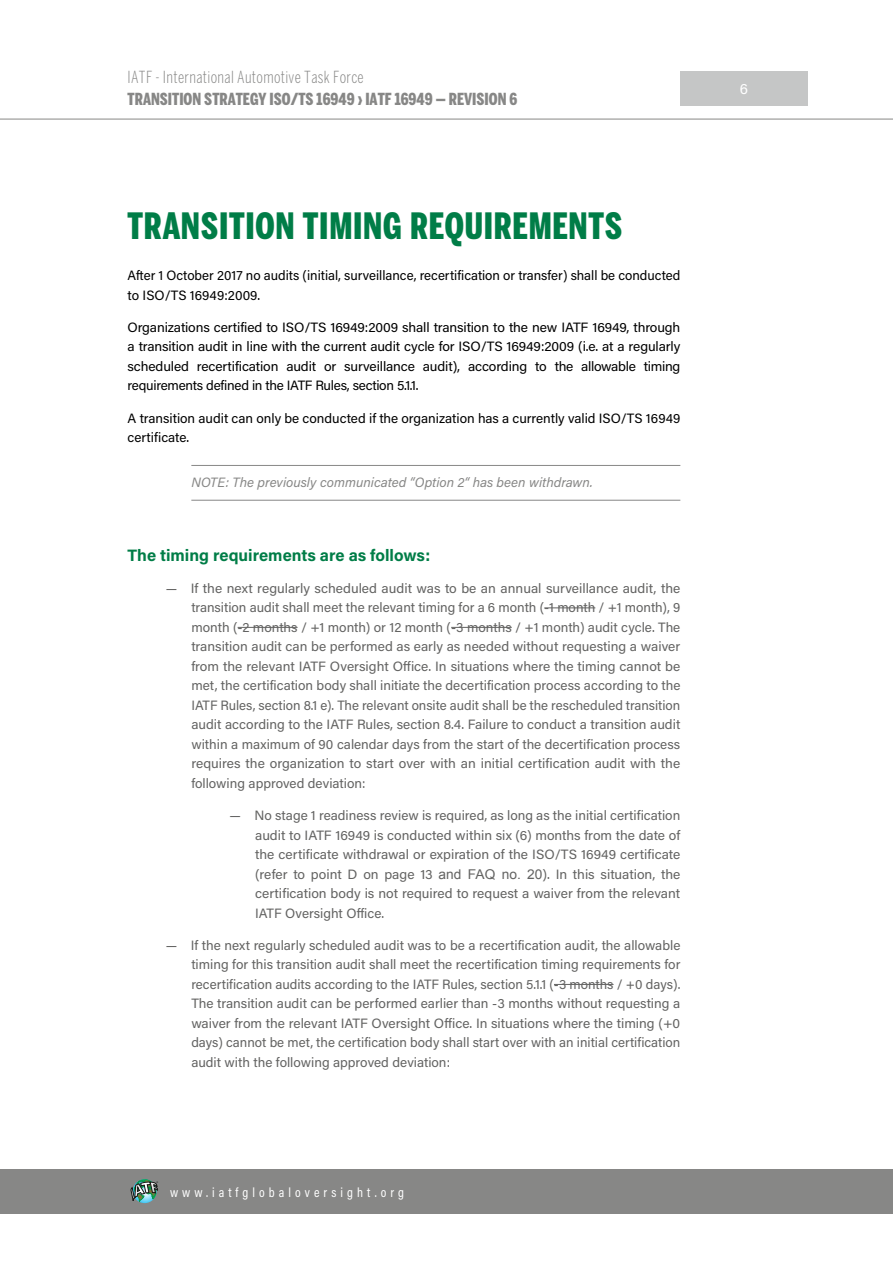
<style>
.page{position:relative;width:893px;height:1263px;background:#fff}
.page>*{position:absolute;margin:0;border:0;box-sizing:border-box;transform-origin:0 0}
.t1{font:900 extra-condensed 36px "Benton Sans";letter-spacing:.02em;color:#007d47}
.t2{font:900 extra-condensed 16.5px "Benton Sans";color:#878786}
.t3{font:300 extra-condensed 16.5px "Benton Sans";letter-spacing:.02em;color:#878786}
.t4{font:700 16.5px "Acumin Pro";color:#007d47}
.t5{font:15px "Acumin Pro";color:#fff}
.t6{font:13.5px/19.5px "Acumin Pro";color:#636362;text-align:justify}
.t7{font:13.5px/19.5px "Acumin Pro";color:#000}
.t8{font:italic 13.5px "Acumin Pro";color:#878786}
.t9{font:13.5px "Acumin Pro Cond";letter-spacing:.3em;color:#fff}
.t10{font:300 2.25px "Helvetica Neue";color:#000}
.s1{font-family:"Arial"}
</style>
<div class="page">
<div style="left:0;top:1170px;width:893px;height:44px;background:#878786"></div>
<hr style="left:0;top:119px;width:893px;height:1px;background:#878786">
<div style="left:680px;top:71px;width:127px;height:34px;background:#c5c6c6"></div>
<svg style="left:131px;top:1179px;width:27px;height:24px"></svg>
<hr style="left:191px;top:465px;width:489px;height:1px;background:#878786">
<hr style="left:191px;top:500px;width:489px;height:1px;background:#878786">
<hr style="left:544px;top:607px;width:51px;height:1px;background:#636362">
<hr style="left:238px;top:627px;width:60px;height:1px;background:#636362">
<hr style="left:451px;top:627px;width:61px;height:1px;background:#636362">
<hr style="left:554px;top:984px;width:60px;height:1px;background:#636362">
<p class="t3" style="left:128px;top:67px;width:238px">IATF - International Automotive Task Force</p>
<p class="t2" style="left:128px;top:90px;width:391px">TRANSITION STRATEGY ISO/TS 16949 › IATF 16949 — REVISION 6</p>
<h1 class="t1" style="left:128px;top:205px;width:496px">TRANSITION TIMING REQUIREMENTS</h1>
<p class="t7" style="left:128px;top:265px;width:554px">After 1 October 2017 no audits (initial, surveillance, recertification or transfer) shall be conducted to ISO/TS 16949:2009.</p>
<p class="t7" style="left:128px;top:317px;width:554px;text-align:justify">Organizations certified to ISO/TS 16949:2009 shall transition to the new IATF 16949, through a transition audit in line with the current audit cycle for ISO/TS 16949:2009 (i.e. at a regularly scheduled recertification audit or surveillance audit), according to the allowable timing requirements defined in the IATF Rules, section 5.1.1.</p>
<p class="t7" style="left:128px;top:407px;width:554px">A transition audit can only be conducted if the organization has a currently valid ISO/TS 16949 certificate.</p>
<p class="t8" style="left:191px;top:473px;width:403px">NOTE: The previously communicated “Option 2“ has been withdrawn.</p>
<p class="t4" style="left:128px;top:543px;width:304px">The timing requirements are as follows:</p>
<p class="t6" style="left:191px;top:578px;width:491px;text-indent:-26px">— If the next regularly scheduled audit was to be an annual surveillance audit, the transition audit shall meet the relevant timing for a 6 month (-1 month / +1 month), 9 month (-2 months / +1 month) or 12 month (-3 months / +1 month) audit cycle. The transition audit can be performed as early as needed without requesting a waiver from the relevant IATF Oversight Office. In situations where the timing cannot be met, the certification body shall initiate the decertification process according to the IATF Rules, section 8.1 e). The relevant onsite audit shall be the rescheduled transition audit according to the IATF Rules, section 8.4. Failure to conduct a transition audit within a maximum of 90 calendar days from the start of the decertification process requires the organization to start over with an initial certification audit with the following approved deviation:</p>
<p class="t6" style="left:255px;top:805px;width:427px;text-indent:-26px">— No stage 1 readiness review is required, as long as the initial certification audit to IATF 16949 is conducted within six (6) months from the date of the certificate withdrawal or expiration of the ISO/TS 16949 certificate (refer to point D on page 13 <span class="s1">and FAQ no. 20</span>). In this situation, the certification body is not required to request a waiver from the relevant IATF Oversight Office.</p>
<p class="t6" style="left:191px;top:935px;width:491px;text-indent:-26px">— If the next regularly scheduled audit was to be a recertification audit, the allowable timing for this transition audit shall meet the recertification timing requirements for recertification audits according to the IATF Rules, section 5.1.1 (-3 months / +0 days).<br>The transition audit can be performed earlier than -3 months without requesting a waiver from the relevant IATF Oversight Office. In situations where the timing (+0 days) cannot be met, the certification body shall start over with an initial certification audit with the following approved deviation:</p>
<p class="t10" style="left:157px;top:1180px;width:3px">®</p>
<p class="t9" style="left:170px;top:1184px;width:235px">www.iatfglobaloversight.org</p>
<p class="t5" style="left:740px;top:78px;width:10px">6</p>
</div>
